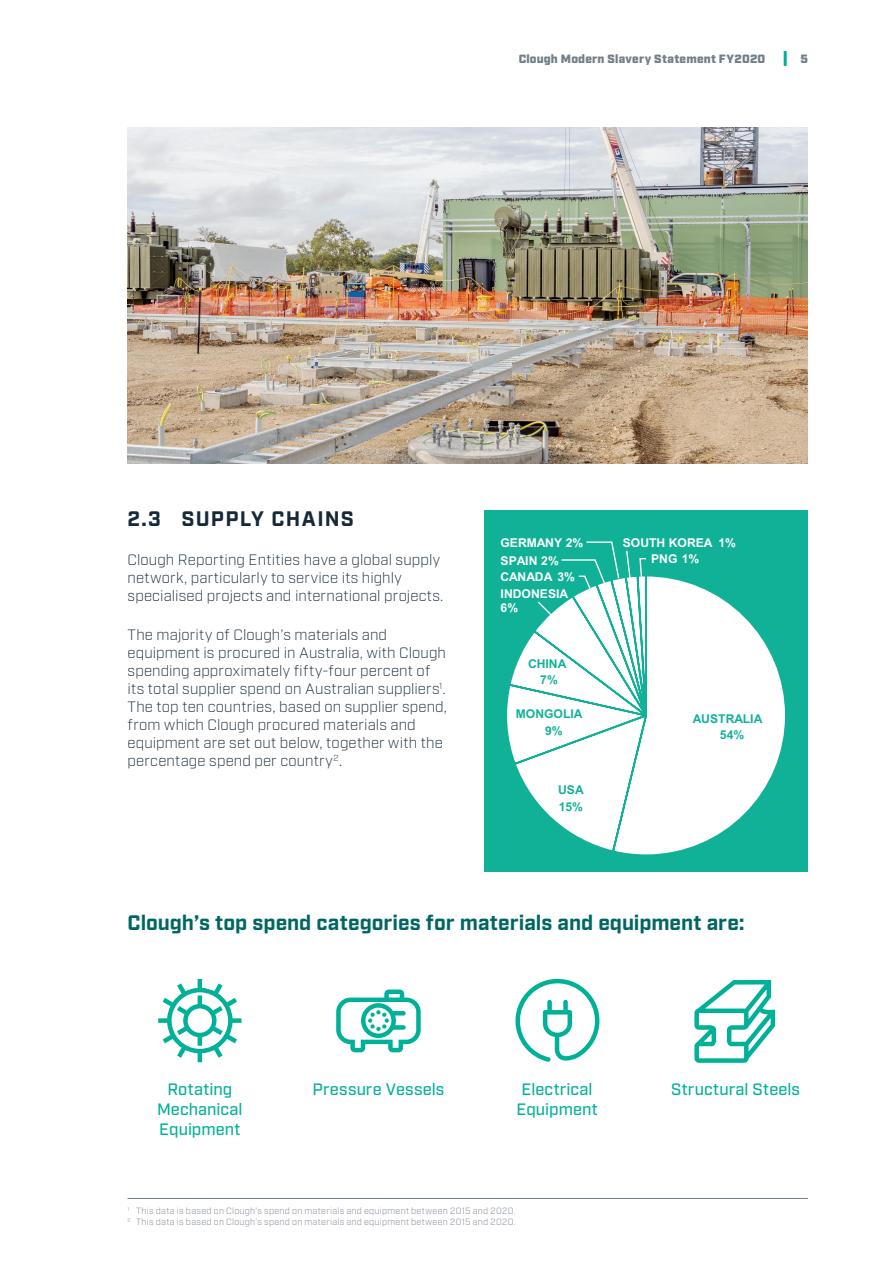
<style>
.page{position:relative;width:893px;height:1263px;background:#fff}
.page>*{position:absolute;margin:0;border:0;box-sizing:border-box;transform-origin:0 0}
.graphic_table_headin{font:700 21px "Industry";color:#006662}
.Heading_1{font:700 21px "Industry";letter-spacing:.055em;color:#172938}
.label{font:500 16.5px/19.8px "Industry";letter-spacing:.005em;color:#00b198;text-align:center}
.body{font:300 15px/18px "Industry";letter-spacing:.01em;color:#172938}
.t1{font:700 12.15px/13.4px "Arial";color:#fff}
.t2{font:700 12.15px/16.6px "Arial";color:#11b198}
.t3{font:900 12px "Industry";letter-spacing:.02em;color:#727f8a}
.footnotes{font:300 9px "Industry";letter-spacing:.03em;color:#727f8a}
</style>
<div class="page">
<div style="left:485px;top:510px;width:323px;height:362px;background:#11b198"></div>
<svg style="left:615px;top:576px;width:170px;height:279px"></svg>
<svg style="left:507px;top:541px;width:140px;height:310px"></svg>
<svg style="left:515px;top:979px;width:84px;height:83px"></svg>
<svg style="left:336px;top:989px;width:85px;height:63px"></svg>
<svg style="left:158px;top:979px;width:83px;height:83px"></svg>
<svg style="left:694px;top:980px;width:81px;height:83px"></svg>
<img style="left:128px;top:128px;width:680px;height:335px">
<hr style="left:128px;top:1198px;width:680px;height:1px;background:#727f8a">
<hr style="left:784px;top:51px;width:3px;height:15px;background:#00b198">
<p class="t3" style="left:519px;top:51px;width:248px">Clough Modern Slavery Statement FY2020</p>
<p class="t3" style="left:800px;top:51px;width:9px">5</p>
<p class="Heading_1" style="left:128px;top:506px;width:228px">2.3 SUPPLY CHAINS</p>
<p class="body" style="left:128px;top:551px;width:317px">Clough Reporting Entities have a global supply network, particularly to service its highly specialised projects and international projects.</p>
<p class="body" style="left:128px;top:626px;width:321px">The majority of Clough’s materials and equipment is procured in Australia, with Clough spending approximately fifty-four percent of its total supplier spend on Australian suppliers<sup>1</sup>.<br>The top ten countries, based on supplier spend, from which Clough procured materials and equipment are set out below, together with the percentage spend per country<sup>2</sup>.</p>
<p class="t1" style="left:500px;top:537px;width:84px">GERMANY 2%</p>
<p class="t1" style="left:500px;top:571px;width:76px">CANADA 3%</p>
<p class="t1" style="left:501px;top:554px;width:60px">SPAIN 2%</p>
<p class="t1" style="left:501px;top:588px;width:69px">INDONESIA<br>6%</p>
<p class="t1" style="left:623px;top:537px;width:115px">SOUTH KOREA 1%</p>
<p class="t1" style="left:651px;top:552px;width:50px">PNG 1%</p>
<p class="t2" style="left:528px;top:655px;width:40px;text-align:center">CHINA<br>7%</p>
<p class="t2" style="left:545px;top:706px;width:39px;text-indent:-29px">MONGOLIA<br>9%</p>
<p class="t2" style="left:720px;top:710px;width:44px;text-indent:-27px">AUSTRALIA<br>54%</p>
<p class="t2" style="left:558px;top:782px;width:27px">USA<br>15%</p>
<p class="graphic_table_headin" style="left:128px;top:910px;width:618px">Clough’s top spend categories for materials and equipment are:</p>
<p class="label" style="left:157px;top:1080px;width:87px">Rotating<br>Mechanical<br>Equipment</p>
<p class="label" style="left:312px;top:1080px;width:133px">Pressure Vessels</p>
<p class="label" style="left:516px;top:1080px;width:83px">Electrical<br>Equipment</p>
<p class="label" style="left:671px;top:1080px;width:131px">Structural Steels</p>
<p class="footnotes" style="left:128px;top:1206px;width:390px"><sup>1</sup> This data is based on Clough’s spend on materials and equipment between 2015 and 2020.</p>
<p class="footnotes" style="left:128px;top:1216px;width:390px"><sup>2</sup> This data is based on Clough’s spend on materials and equipment between 2015 and 2020.</p>
</div>
